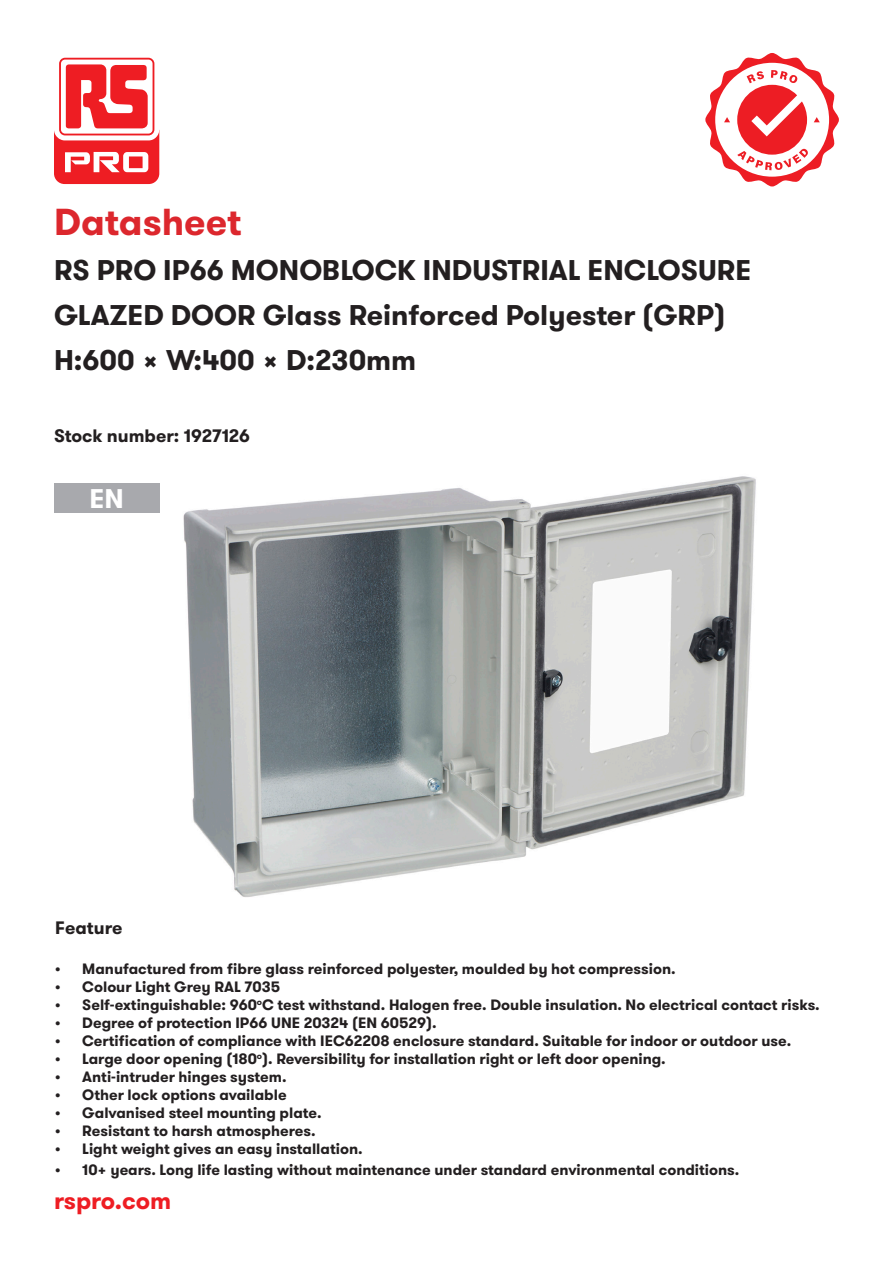
<style>
.page{position:relative;width:893px;height:1263px;background:#fff}
.page>*{position:absolute;margin:0;border:0;box-sizing:border-box;transform-origin:0 0}
.t1{font:700 37.5px "GT Walsheim Pro";color:#dc272d}
.t2{font:700 28.5px "GT Walsheim Pro";color:#231f20}
.t3{font:700 27px "GT Walsheim Pro";color:#fff}
.t4{font:700 24px "GT Walsheim Pro";color:#ee1d23}
.t5{font:700 18px "GT Walsheim Pro";color:#231f20}
.t6{font:700 15px "GT Walsheim Pro";color:#231f20}
</style>
<div class="page">
<img style="left:149px;top:476px;width:607px;height:421px">
<svg style="left:54px;top:53px;width:105px;height:87px"></svg>
<svg style="left:54px;top:58px;width:105px;height:126px"></svg>
<svg style="left:705px;top:53px;width:134px;height:133px"></svg>
<div style="left:54px;top:483px;width:105px;height:29px;background:#a8a9ad"></div>
<p class="t1" style="left:54px;top:198px;width:189px">Datasheet</p>
<p class="t2" style="left:54px;top:252px;width:699px">RS PRO IP66 MONOBLOCK INDUSTRIAL ENCLOSURE</p>
<p class="t2" style="left:54px;top:297px;width:673px">GLAZED DOOR Glass Reinforced Polyester (GRP)</p>
<p class="t2" style="left:54px;top:342px;width:364px">H:600 x W:400 x D:230mm</p>
<p class="t5" style="left:54px;top:424px;width:197px">Stock number: 1927126</p>
<p class="t3" style="left:90px;top:481px;width:36px">EN</p>
<p class="t5" style="left:55px;top:916px;width:69px">Feature</p>
<p class="t6" style="left:55px;top:959px;width:622px">• Manufactured from fibre glass reinforced polyester, moulded by hot compression.</p>
<p class="t6" style="left:55px;top:977px;width:226px">• Colour Light Grey RAL 7035</p>
<p class="t6" style="left:55px;top:995px;width:766px">• Self-extinguishable: 960<sup>º</sup>C test withstand. Halogen free. Double insulation. No electrical contact risks.</p>
<p class="t6" style="left:55px;top:1013px;width:383px">• Degree of protection IP66 UNE 20324 (EN 60529).</p>
<p class="t6" style="left:55px;top:1031px;width:738px">• Certification of compliance with IEC62208 enclosure standard. Suitable for indoor or outdoor use.</p>
<p class="t6" style="left:55px;top:1049px;width:612px">• Large door opening (180<sup>º</sup>). Reversibility for installation right or left door opening.</p>
<p class="t6" style="left:55px;top:1067px;width:233px">• Anti-intruder hinges system.</p>
<p class="t6" style="left:55px;top:1085px;width:233px">• Other lock options available</p>
<p class="t6" style="left:55px;top:1103px;width:268px">• Galvanised steel mounting plate.</p>
<p class="t6" style="left:55px;top:1121px;width:262px">• Resistant to harsh atmospheres.</p>
<p class="t6" style="left:55px;top:1139px;width:309px">• Light weight gives an easy installation.</p>
<p class="t6" style="left:55px;top:1160px;width:686px">• 10+ years. Long life lasting without maintenance under standard environmental conditions.</p>
<p class="t4" style="left:54px;top:1185px;width:119px">rspro.com</p>
</div>
